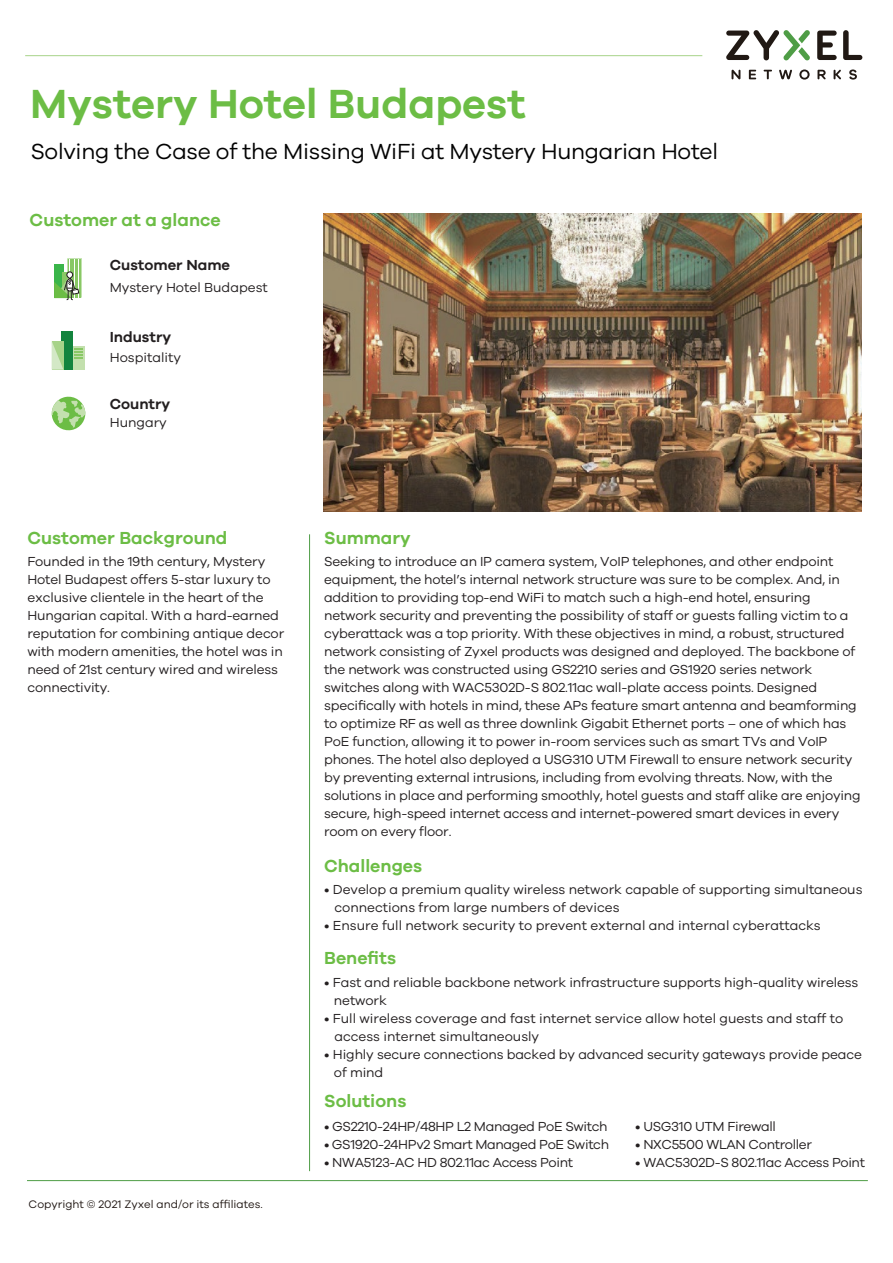
<style>
.page{position:relative;width:893px;height:1263px;background:#fff}
.page>*{position:absolute;margin:0;border:0;box-sizing:border-box;transform-origin:0 0}
.t1{font:600 42px "Galano Grotesque";color:#6cbd45}
.t2{font:22.5px "Galano Grotesque";letter-spacing:-.01em;color:#030303}
.t3{font:600 18px "Galano Grotesque";color:#6cbd45}
.t4{font:600 15px "Galano Grotesque";color:#231f20}
.t5{font:13.5px/18px "Galano Grotesque";letter-spacing:-.015em;color:#231f20}
.t6{font:11.25px "Galano Grotesque";color:#211814}
</style>
<div class="page">
<div style="left:61px;top:331px;width:12px;height:38px;background:#13843e"></div>
<div style="left:73px;top:346px;width:11px;height:23px;background:#c3e0ae"></div>
<svg style="left:52px;top:341px;width:11px;height:28px"></svg>
<svg style="left:74px;top:348px;width:9px;height:10px"></svg>
<svg style="left:54px;top:258px;width:28px;height:42px"></svg>
<svg style="left:51px;top:396px;width:35px;height:35px"></svg>
<hr style="left:27px;top:1180px;width:841px;height:1px;background:#4f9d46">
<img style="left:324px;top:214px;width:538px;height:297px">
<svg style="left:731px;top:70px;width:9px;height:9px"></svg>
<svg style="left:749px;top:70px;width:7px;height:9px"></svg>
<svg style="left:764px;top:70px;width:8px;height:9px"></svg>
<svg style="left:779px;top:70px;width:13px;height:9px"></svg>
<svg style="left:799px;top:69px;width:11px;height:11px"></svg>
<svg style="left:834px;top:70px;width:7px;height:9px"></svg>
<svg style="left:849px;top:69px;width:8px;height:11px"></svg>
<svg style="left:817px;top:70px;width:9px;height:9px"></svg>
<svg style="left:843px;top:30px;width:19px;height:30px"></svg>
<svg style="left:817px;top:31px;width:20px;height:29px"></svg>
<svg style="left:726px;top:30px;width:84px;height:30px"></svg>
<hr style="left:25px;top:55px;width:677px;height:1px;background:#a7d389">
<hr style="left:309px;top:534px;width:1px;height:637px;background:#4f9d46">
<h1 class="t1" style="left:30px;top:79px;width:497px">Mystery Hotel Budapest</h1>
<h2 class="t2" style="left:31px;top:138px;width:689px">Solving the Case of the Missing WiFi at Mystery Hungarian Hotel</h2>
<h3 class="t3" style="left:30px;top:209px;width:193px">Customer at a glance</h3>
<p class="t4" style="left:110px;top:255px;width:122px">Customer Name</p>
<p class="t5" style="left:110px;top:278px;width:160px">Mystery Hotel Budapest</p>
<p class="t4" style="left:110px;top:328px;width:63px">Industry</p>
<p class="t5" style="left:110px;top:348px;width:73px">Hospitality</p>
<p class="t4" style="left:110px;top:395px;width:62px">Country</p>
<p class="t5" style="left:110px;top:413px;width:59px">Hungary</p>
<h3 class="t3" style="left:27px;top:527px;width:202px">Customer Background</h3>
<p class="t5" style="left:27px;top:552px;width:258px">Founded in the 19th century, Mystery Hotel Budapest offers 5-star luxury to exclusive clientele in the heart of the Hungarian capital. With a hard-earned reputation for combining antique decor with modern amenities, the hotel was in need of 21st century wired and wireless connectivity.</p>
<p class="t6" style="left:29px;top:1197px;width:236px">Copyright © 2021 Zyxel and/or its affiliates.</p>
<h3 class="t3" style="left:324px;top:527px;width:88px">Summary</h3>
<p class="t5" style="left:324px;top:552px;width:538px">Seeking to introduce an IP camera system, VoIP telephones, and other endpoint equipment, the hotel’s internal network structure was sure to be complex. And, in addition to providing top-end WiFi to match such a high-end hotel, ensuring network security and preventing the possibility of staff or guests falling victim to a cyberattack was a top priority. With these objectives in mind, a robust, structured network consisting of Zyxel products was designed and deployed. The backbone of the network was constructed using GS2210 series and GS1920 series network switches along with WAC5302D-S 802.11ac wall-plate access points. Designed specifically with hotels in mind, these APs feature smart antenna and beamforming to optimize RF as well as three downlink Gigabit Ethernet ports – one of which has PoE function, allowing it to power in-room services such as smart TVs and VoIP phones. The hotel also deployed a USG310 UTM Firewall to ensure network security by preventing external intrusions, including from evolving threats. Now, with the solutions in place and performing smoothly, hotel guests and staff alike are enjoying secure, high-speed internet access and internet-powered smart devices in every room on every floor.</p>
<h3 class="t3" style="left:324px;top:854px;width:100px">Challenges</h3>
<p class="t5" style="left:334px;top:880px;width:530px;text-indent:-10px">• Develop a premium quality wireless network capable of supporting simultaneous connections from large numbers of devices</p>
<p class="t5" style="left:324px;top:916px;width:498px">• Ensure full network security to prevent external and internal cyberattacks</p>
<h3 class="t3" style="left:324px;top:946px;width:73px">Benefits</h3>
<p class="t5" style="left:334px;top:973px;width:526px;text-indent:-10px">• Fast and reliable backbone network infrastructure supports high-quality wireless network</p>
<p class="t5" style="left:334px;top:1009px;width:510px;text-indent:-10px">• Full wireless coverage and fast internet service allow hotel guests and staff to access internet simultaneously</p>
<p class="t5" style="left:334px;top:1045px;width:529px;text-indent:-10px">• Highly secure connections backed by advanced security gateways provide peace of mind</p>
<h3 class="t3" style="left:324px;top:1090px;width:84px">Solutions</h3>
<p class="t5" style="left:324px;top:1117px;width:285px">• GS2210-24HP/48HP L2 Managed PoE Switch</p>
<p class="t5" style="left:324px;top:1135px;width:287px">• GS1920-24HPv2 Smart Managed PoE Switch</p>
<p class="t5" style="left:324px;top:1153px;width:251px">• NWA5123-AC HD 802.11ac Access Point</p>
<p class="t5" style="left:635px;top:1117px;width:142px">• USG310 UTM Firewall</p>
<p class="t5" style="left:635px;top:1135px;width:178px">• NXC5500 WLAN Controller</p>
<p class="t5" style="left:635px;top:1153px;width:231px">• WAC5302D-S 802.11ac Access Point</p>
</div>
